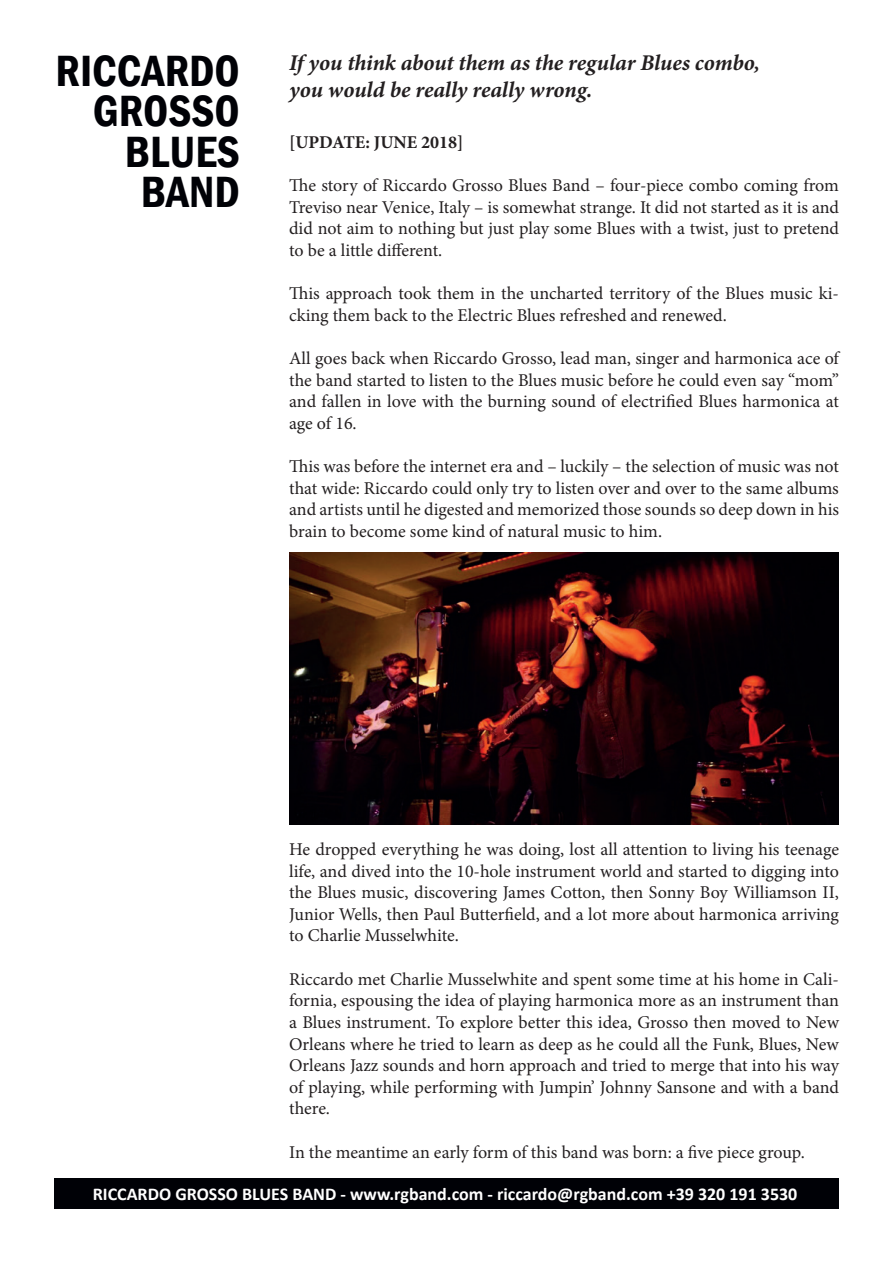
<style>
.page{position:relative;width:893px;height:1263px;background:#fff}
.page>*{position:absolute;margin:0;border:0;box-sizing:border-box;transform-origin:0 0}
.t1{font:600 condensed 45px/40.5px "Franklin Gothic";color:#000106;text-align:right}
.t2{font:italic 700 22.5px/27px "Minion Pro";letter-spacing:-.005em;color:#231f20}
.t3{font:18px/21.6px "Minion Pro";letter-spacing:-.005em;color:#231f20;text-align:justify}
.t4{font:700 18px "Calibri";color:#fff}
.t5{font:700 18px "Minion Pro";color:#231f20}
</style>
<div class="page">
<img style="left:289px;top:553px;width:550px;height:272px">
<div style="left:54px;top:1179px;width:785px;height:30px;background:#000106"></div>
<h1 class="t1" style="left:56px;top:50px;width:186px">RICCARDO<br>GROSSO<br>BLUES<br>BAND</h1>
<p class="t2" style="left:289px;top:49px;width:472px">If you think about them as the regular Blues combo, you would be really really wrong.</p>
<p class="t5" style="left:289px;top:129px;width:176px">[UPDATE: JUNE 2018]</p>
<p class="t3" style="left:289px;top:175px;width:551px">The story of Riccardo Grosso Blues Band – four-piece combo coming from Treviso near Venice, Italy – is somewhat strange. It did not started as it is and did not aim to nothing but just play some Blues with a twist, just to pretend to be a little different.</p>
<p class="t3" style="left:289px;top:283px;width:551px">This approach took them in the uncharted territory of the Blues music ki&shy;cking them back to the Electric Blues refreshed and renewed.</p>
<p class="t3" style="left:289px;top:347px;width:551px">All goes back when Riccardo Grosso, lead man, singer and harmonica ace of the band started to listen to the Blues music before he could even say “mom” and fallen in love with the burning sound of electrified Blues harmonica at age of 16.</p>
<p class="t3" style="left:289px;top:455px;width:551px">This was before the internet era and – luckily – the selection of music was not that wide: Riccardo could only try to listen over and over to the same albums and artists until he digested and memorized those sounds so deep down in his brain to become some kind of natural music to him.</p>
<p class="t3" style="left:289px;top:839px;width:551px">He dropped everything he was doing, lost all attention to living his teenage life, and dived into the 10-hole instrument world and started to digging into the Blues music, discovering James Cotton, then Sonny Boy Williamson II, Junior Wells, then Paul Butterfield, and a lot more about harmonica arriving to Charlie Musselwhite.</p>
<p class="t3" style="left:289px;top:968px;width:551px">Riccardo met Charlie Musselwhite and spent some time at his home in Cali&shy;fornia, espousing the idea of playing harmonica more as an instrument than a Blues instrument. To explore better this idea, Grosso then moved to New Orleans where he tried to learn as deep as he could all the Funk, Blues, New Orleans Jazz sounds and horn approach and tried to merge that into his way of playing, while performing with Jumpin’ Johnny Sansone and with a band there.</p>
<p class="t3" style="left:289px;top:1141px;width:517px">In the meantime an early form of this band was born: a five piece group.</p>
<p class="t4" style="left:93px;top:1181px;width:706px">RICCARDO GROSSO BLUES BAND - www.rgband.com - riccardo@rgband.com +39 320 191 3530</p>
</div>
